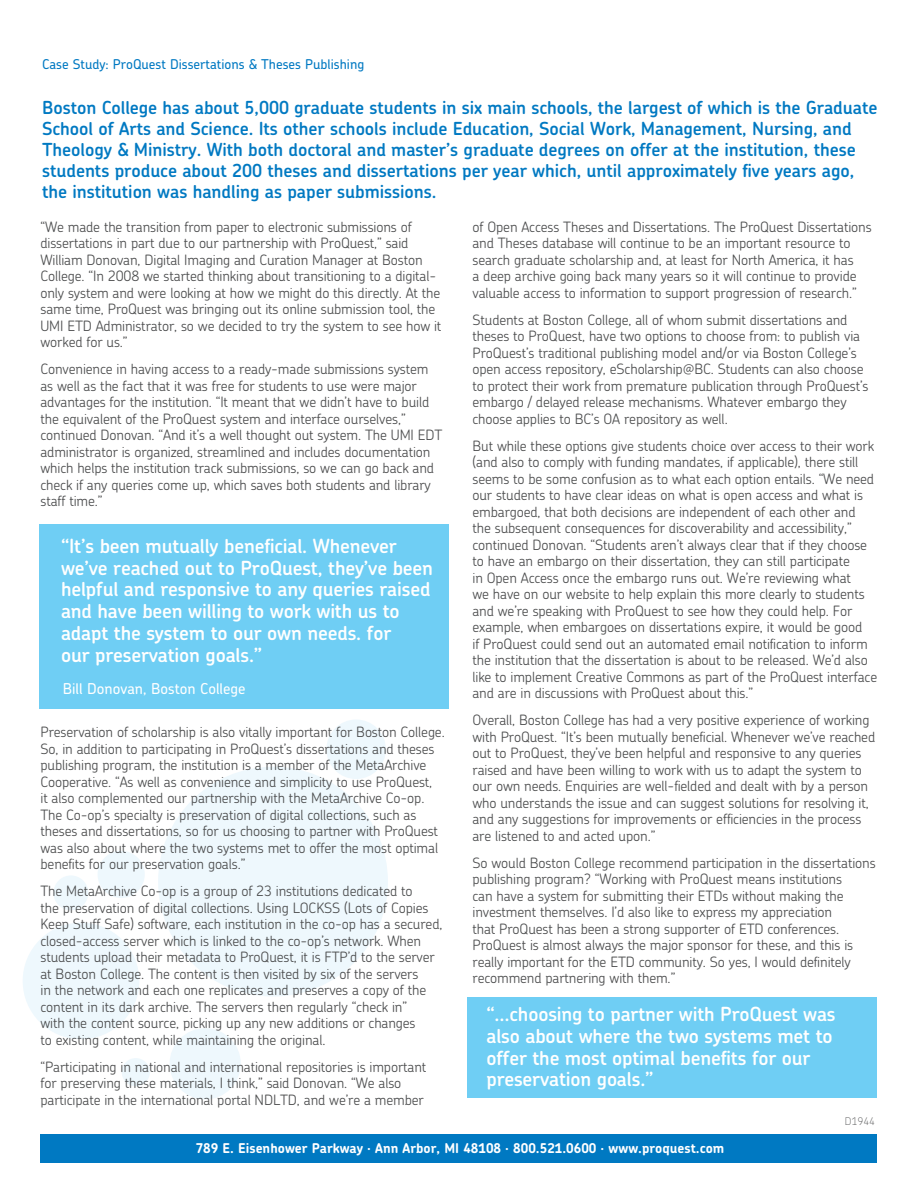
<style>
.page{position:relative;width:918px;height:1188px;background:#fff}
.page>*{position:absolute;margin:0;border:0;box-sizing:border-box;transform-origin:0 0}
.t1{font:600 19.5px/21.8px "Chevin";letter-spacing:-.01em;color:#fff}
.t2{font:600 18px/21px "Chevin";letter-spacing:-.005em;color:#0079c2}
.t3{font:500 15px "Chevin";color:#fff}
.t4{font:300 14.25px/16.5px "Chevin";letter-spacing:-.01em;color:#4b4c4d}
.t5{font:700 13.5px "Chevin";color:#fff}
.t6{font:500 13.5px "Chevin";color:#0079c2}
.t7{font:100 10.5px "Chevin";color:#4b4c4d}
</style>
<div class="page">
<div style="left:170px;top:1028px;width:71px;height:71px;background:#eef8fd;border-radius:50%"></div>
<div style="left:23px;top:923px;width:116px;height:116px;background:#eef8fd;border-radius:50%"></div>
<div style="left:122px;top:1058px;width:28px;height:28px;background:#eef8fd;border-radius:50%"></div>
<div style="left:158px;top:767px;width:230px;height:230px;background:#eef8fd;border-radius:50%"></div>
<div style="left:98px;top:851px;width:47px;height:47px;background:#eef8fd;border-radius:50%"></div>
<div style="left:326px;top:719px;width:60px;height:60px;background:#eef8fd;border-radius:50%"></div>
<div style="left:53px;top:875px;width:35px;height:35px;background:#eef8fd;border-radius:50%"></div>
<div style="left:40px;top:1134px;width:838px;height:29px;background:#0079c2"></div>
<div style="left:468px;top:997px;width:409px;height:100px;background:#6fcef4"></div>
<div style="left:39px;top:524px;width:410px;height:184px;background:#6fcef4"></div>
<p class="t6" style="left:42px;top:55px;width:324px">Case Study: ProQuest Dissertations &amp; Theses Publishing</p>
<p class="t2" style="left:42px;top:96px;width:837px">Boston College has about 5,000 graduate students in six main schools, the largest of which is the Graduate School of Arts and Science. Its other schools include Education, Social Work, Management, Nursing, and Theology &amp; Ministry. With both doctoral and master’s graduate degrees on offer at the institution, these students produce about 200 theses and dissertations per year which, until approximately five years ago, the institution was handling as paper submissions.</p>
<p class="t4" style="left:40px;top:218px;width:402px">“We made the transition from paper to electronic submissions of dissertations in part due to our partnership with ProQuest,” said William Donovan, Digital Imaging and Curation Manager at Boston College. “In 2008 we started thinking about transitioning to a digital&shy;only system and were looking at how we might do this directly. At the same time, ProQuest was bringing out its online submission tool, the UMI ETD Administrator, so we decided to try the system to see how it worked for us.”</p>
<p class="t4" style="left:40px;top:361px;width:403px">Convenience in having access to a ready-made submissions system as well as the fact that it was free for students to use were major advantages for the institution. “It meant that we didn’t have to build the equivalent of the ProQuest system and interface ourselves,” continued Donovan. “And it’s a well thought out system. The UMI EDT administrator is organized, streamlined and includes documentation which helps the institution track submissions, so we can go back and check if any queries come up, which saves both students and library staff time.”</p>
<p class="t4" style="left:472px;top:218px;width:401px">of Open Access Theses and Dissertations. The ProQuest Dissertations and Theses database will continue to be an important resource to search graduate scholarship and, at least for North America, it has<br>a deep archive going back many years so it will continue to provide valuable access to information to support progression of research.”</p>
<p class="t4" style="left:472px;top:311px;width:398px">Students at Boston College, all of whom submit dissertations and theses to ProQuest, have two options to choose from: to publish via ProQuest’s traditional publishing model and/or via Boston College’s open access repository, eScholarship@BC. Students can also choose to protect their work from premature publication through ProQuest’s</p>
<p class="t4" style="left:472px;top:394px;width:376px">embargo / delayed release mechanisms. Whatever embargo they choose applies to BC’s OA repository as well.</p>
<p class="t4" style="left:472px;top:437px;width:406px">But while these options give students choice over access to their work (and also to comply with funding mandates, if applicable), there still seems to be some confusion as to what each option entails. “We need our students to have clear ideas on what is open access and what is embargoed, that both decisions are independent of each other and the subsequent consequences for discoverability and accessibility,” continued Donovan. “Students aren’t always clear that if they choose to have an embargo on their dissertation, they can still participate<br>in Open Access once the embargo runs out. We’re reviewing what<br>we have on our website to help explain this more clearly to students and we’re speaking with ProQuest to see how they could help. For example, when embargoes on dissertations expire, it would be good<br>if ProQuest could send out an automated email notification to inform the institution that the dissertation is about to be released. We’d also like to implement Creative Commons as part of the ProQuest interface and are in discussions with ProQuest about this.”</p>
<p class="t4" style="left:472px;top:712px;width:404px">Overall, Boston College has had a very positive experience of working with ProQuest. “It’s been mutually beneficial. Whenever we’ve reached out to ProQuest, they’ve been helpful and responsive to any queries raised and have been willing to work with us to adapt the system to our own needs. Enquiries are well-fielded and dealt with by a person who understands the issue and can suggest solutions for resolving it, and any suggestions for improvements or efficiencies in the process are listened to and acted upon.”</p>
<p class="t4" style="left:472px;top:854px;width:405px">So would Boston College recommend participation in the dissertations publishing program? “Working with ProQuest means institutions<br>can have a system for submitting their ETDs without making the investment themselves. I’d also like to express my appreciation<br>that ProQuest has been a strong supporter of ETD conferences.<br>ProQuest is almost always the major sponsor for these, and this is really important for the ETD community. So yes, I would definitely recommend partnering with them.”</p>
<p class="t1" style="left:61px;top:535px;width:374px">“It’s been mutually beneficial. Whenever we’ve reached out to ProQuest, they’ve been helpful and responsive to any queries raised and have been willing to work with us to adapt the system to our own needs. for<br>our preservation goals.”</p>
<p class="t3" style="left:63px;top:679px;width:185px">Bill Donovan, Boston College</p>
<p class="t4" style="left:40px;top:724px;width:406px">Preservation of scholarship is also vitally important for Boston College.<br>So, in addition to participating in ProQuest’s dissertations and theses publishing program, the institution is a member of the MetaArchive Cooperative. “As well as convenience and simplicity to use ProQuest,<br>it also complemented our partnership with the MetaArchive Co-op.<br>The Co-op’s specialty is preservation of digital collections, such as theses and dissertations, so for us choosing to partner with ProQuest was also about where the two systems met to offer the most optimal benefits for our preservation goals.”</p>
<p class="t4" style="left:40px;top:883px;width:404px">The MetaArchive Co-op is a group of 23 institutions dedicated to<br>the preservation of digital collections. Using LOCKSS (Lots of Copies Keep Stuff Safe) software, each institution in the co-op has a secured, closed-access server which is linked to the co-op’s network. When students upload their metadata to ProQuest, it is FTP’d to the server at Boston College. The content is then visited by six of the servers<br>in the network and each one replicates and preserves a copy of the content in its dark archive. The servers then regularly “check in”<br>with the content source, picking up any new additions or changes<br>to existing content, while maintaining the original.</p>
<p class="t4" style="left:40px;top:1058px;width:387px">“Participating in national and international repositories is important for preserving these materials, I think,” said Donovan. “We also participate in the international portal NDLTD, and we’re a member</p>
<p class="t1" style="left:486px;top:1003px;width:351px">“…choosing to partner with ProQuest was also about where the two systems met to offer the most optimal benefits for our preservation goals.”</p>
<p class="t5" style="left:196px;top:1140px;width:530px">789 E. Eisenhower Parkway · Ann Arbor, MI 48108 · 800.521.0600 · www.proquest.com</p>
<p class="t7" style="left:845px;top:1115px;width:32px">D1944</p>
</div>
